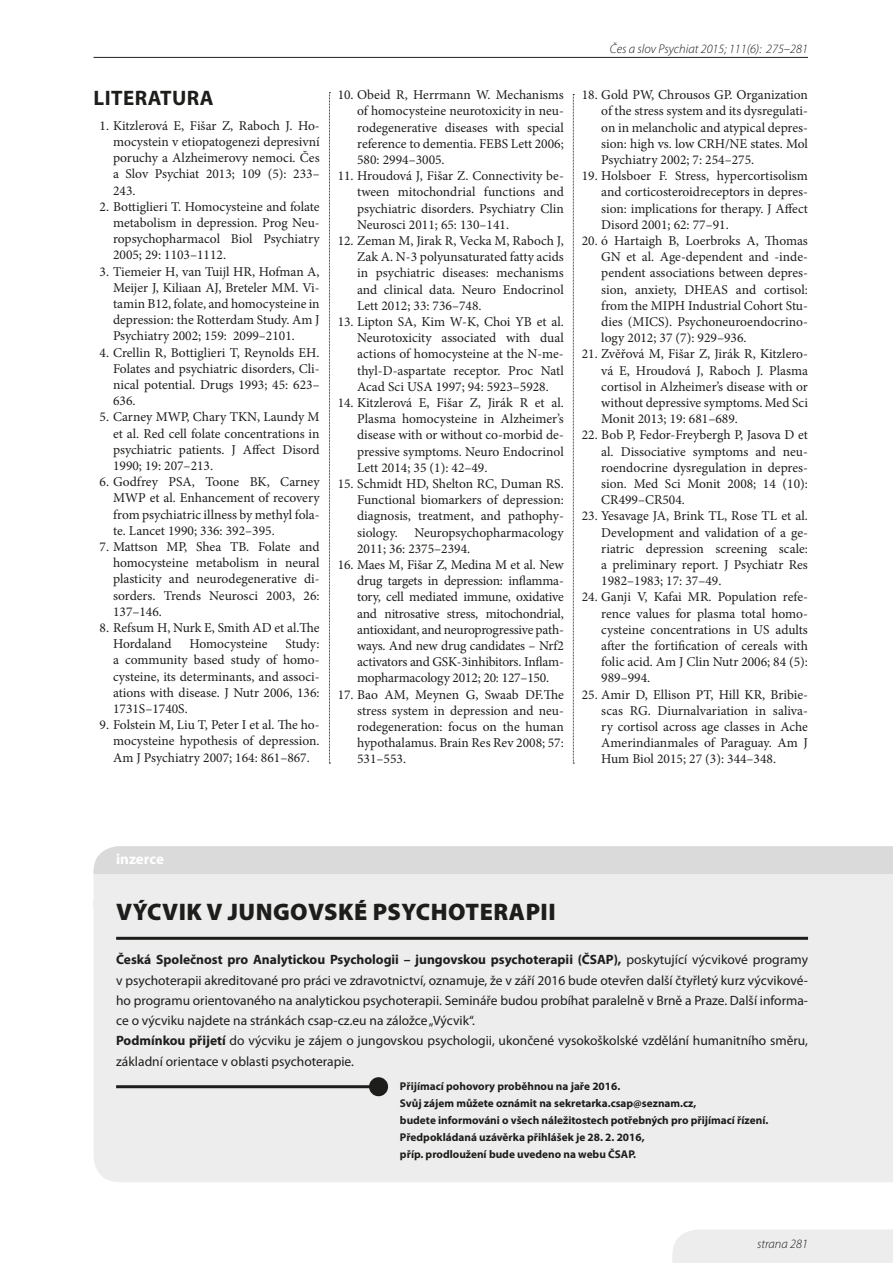
<style>
.page{position:relative;width:893px;height:1263px;background:#fff}
.page>*{position:absolute;margin:0;border:0;box-sizing:border-box;transform-origin:0 0}
.t1{font:900 24px "Myriad Pro";letter-spacing:.02em;color:#1d1d1b}
.t2{font:700 21px "Myriad Pro";letter-spacing:.025em;color:#1d1d1b}
.t3{font:700 15px "Myriad Pro";letter-spacing:-.005em;color:#fff}
.t4{font:13.5px/16.2px "Minion Pro";color:#1d1d1b;text-align:justify}
.t5{font:13.5px/20.2px "Myriad Pro";color:#1d1d1b}
.t6{font:italic 300 12.75px "Myriad Pro";color:#1d1d1b}
.t7{font:700 11.25px/16.8px "Myriad Pro";color:#1d1d1b}
.s1{font-weight:700}
</style>
<div class="page">
<div style="left:672px;top:1230px;width:221px;height:33px;background:#ededed"></div>
<hr style="left:94px;top:57px;width:714px;height:1px;background:#1d1d1b">
<svg style="left:329px;top:92px;width:1px;height:672px"></svg>
<svg style="left:573px;top:94px;width:1px;height:670px"></svg>
<div style="left:94px;top:909px;width:799px;height:273px;background:#ededed"></div>
<svg style="left:94px;top:846px;width:799px;height:63px;background:#e4e4e4"></svg>
<hr style="left:116px;top:937px;width:692px;height:3px;background:#1d1d1b">
<hr style="left:116px;top:1085px;width:257px;height:3px;background:#1d1d1b">
<div style="left:369px;top:1077px;width:19px;height:19px;background:#1d1d1b;border-radius:50%"></div>
<h2 class="t2" style="left:94px;top:84px;width:122px">Literatura</h2>
<p class="t4" style="left:113px;top:117px;width:208px;text-indent:-14px">1. Kitzlerová E, Fišar Z, Raboch J. Ho&shy;mocystein v etiopatogenezi depresivní poruchy a Alzheimerovy nemoci. Čes a Slov Psychiat 2013; 109 (5): 233– 243.</p>
<p class="t4" style="left:113px;top:198px;width:208px;text-indent:-14px">2. Bottiglieri T. Homocysteine and folate metabolism in depression. Prog Neu&shy;ropsychopharmacol Biol Psychiatry 2005; 29: 1103–1112.</p>
<p class="t4" style="left:113px;top:263px;width:208px;text-indent:-14px">3. Tiemeier H, van Tuijl HR, Hofman A, Meijer J, Kiliaan AJ, Breteler MM. Vi&shy;tamin B12, folate, and homocysteine in depression: the Rotterdam Study. Am J Psychiatry 2002; 159: 2099–2101.</p>
<p class="t4" style="left:113px;top:344px;width:208px;text-indent:-14px">4. Crellin R, Bottiglieri T, Reynolds EH.<br>Folates and psychiatric disorders, Cli&shy;nical potential. Drugs 1993; 45: 623– 636.</p>
<p class="t4" style="left:113px;top:409px;width:208px;text-indent:-14px">5. Carney MWP, Chary TKN, Laundy M et al. Red cell folate concentrations in psychiatric patients. J Affect Disord 1990; 19: 207–213.</p>
<p class="t4" style="left:113px;top:474px;width:208px;text-indent:-14px">6. Godfrey PSA, Toone BK, Carney MWP et al. Enhancement of recovery from psychiatric illness by methyl fola&shy;te. Lancet 1990; 336: 392–395.</p>
<p class="t4" style="left:113px;top:539px;width:208px;text-indent:-14px">7. Mattson MP, Shea TB. Folate and homocysteine metabolism in neural plasticity and neurodegenerative di&shy;sorders. Trends Neurosci 2003, 26:<br>137–146.</p>
<p class="t4" style="left:113px;top:620px;width:208px;text-indent:-14px">8. Refsum H, Nurk E, Smith AD et al.The<br>Hordaland</p>
<p class="t4" style="left:113px;top:636px;width:208px;text-indent:173px">Study: a community based study of homo&shy;cysteine, its determinants, and associ&shy;ations with disease. J Nutr 2006, 136:<br>1731S–1740S.</p>
<p class="t4" style="left:113px;top:717px;width:208px;text-indent:-14px">9. Folstein M, Liu T, Peter I et al. The ho&shy;mocysteine hypothesis of depression.<br>Am J Psychiatry 2007; 164: 861–867.</p>
<p class="t4" style="left:189px;top:636px;width:80px">Homocysteine</p>
<p class="t4" style="left:357px;top:87px;width:208px;text-indent:-19px">10. Obeid R, Herrmann W. Mechanisms of homocysteine neurotoxicity in neu&shy;rodegenerative diseases with special reference to dementia. FEBS Lett 2006; 580: 2994–3005.</p>
<p class="t4" style="left:357px;top:168px;width:208px;text-indent:-19px">11. Hroudová J, Fišar Z. Connectivity be&shy;tween mitochondrial functions and psychiatric disorders. Psychiatry Clin Neurosci 2011; 65: 130–141.</p>
<p class="t4" style="left:357px;top:233px;width:208px;text-indent:-19px">12. Zeman M, Jirak R, Vecka M, Raboch J, Zak A. N-3 polyunsaturated fatty acids in psychiatric diseases: mechanisms and clinical data. Neuro Endocrinol Lett 2012; 33: 736–748.</p>
<p class="t4" style="left:357px;top:314px;width:208px;text-indent:-19px">13. Lipton SA, Kim W-K, Choi YB et al.<br>Neurotoxicity associated with dual actions of homocysteine at the N-me&shy;thyl-D-aspartate receptor. Proc Natl Acad Sci USA 1997; 94: 5923–5928.</p>
<p class="t4" style="left:357px;top:395px;width:208px;text-indent:-19px">14. Kitzlerová E, Fišar Z, Jirák R et al.<br>Plasma homocysteine in Alzheimer’s disease with or without co-morbid de&shy;pressive symptoms. Neuro Endocrinol Lett 2014; 35 (1): 42–49.</p>
<p class="t4" style="left:357px;top:476px;width:208px;text-indent:-19px">15. Schmidt HD, Shelton RC, Duman RS.<br>Functional biomarkers of depression: diagnosis, treatment, and pathophy&shy;siology. Neuropsychopharmacology 2011; 36: 2375–2394.</p>
<p class="t4" style="left:357px;top:557px;width:208px;text-indent:-19px">16. Maes M, Fišar Z, Medina M et al. New drug targets in depression: inflamma&shy;tory, cell mediated immune, oxidative and nitrosative stress, mitochondrial, antioxidant, and neuroprogressive path&shy;ways. And new drug candidates – Nrf2 activators and GSK-3inhibitors. Inflam&shy;mopharmacology 2012; 20: 127–150.</p>
<p class="t4" style="left:357px;top:686px;width:208px;text-indent:-19px">17. Bao AM, Meynen G, Swaab DF.The stress system in depression and neu&shy;rodegeneration: focus on the human hypothalamus. Brain Res Rev 2008; 57:<br>531–553.</p>
<p class="t6" style="left:610px;top:42px;width:199px">Čes a slov Psychiat 2015; 111(6): 275–281</p>
<p class="t4" style="left:601px;top:87px;width:208px;text-indent:-19px">18. Gold PW, Chrousos GP. Organization of the stress system and its dysregulati&shy;on in melancholic and atypical depres&shy;sion: high vs. low CRH/NE states. Mol Psychiatry 2002; 7: 254–275.</p>
<p class="t4" style="left:601px;top:168px;width:208px;text-indent:-19px">19. Holsboer F. Stress, hypercortisolism and corticosteroidreceptors in depres&shy;sion: implications for therapy. J Affect Disord 2001; 62: 77–91.</p>
<p class="t4" style="left:601px;top:233px;width:208px;text-indent:-19px">20. ó Hartaigh B, Loerbroks A, Thomas GN et al. Age-dependent and -inde&shy;pendent associations between depres&shy;sion, anxiety, DHEAS and cortisol: from the MIPH Industrial Cohort Stu&shy;dies (MICS). Psychoneuroendocrino&shy;logy 2012; 37 (7): 929–936.</p>
<p class="t4" style="left:601px;top:346px;width:208px;text-indent:-19px">21. Zvěřová M, Fišar Z, Jirák R, Kitzlero&shy;vá E, Hroudová J, Raboch J. Plasma cortisol in Alzheimer’s disease with or without depressive symptoms. Med Sci Monit 2013; 19: 681–689.</p>
<p class="t4" style="left:601px;top:427px;width:208px;text-indent:-19px">22. Bob P, Fedor-Freybergh P, Jasova D et al. Dissociative symptoms and neu&shy;roendocrine dysregulation in depres&shy;sion. Med Sci Monit 2008; 14 (10):<br>CR499–CR504.</p>
<p class="t4" style="left:601px;top:508px;width:208px;text-indent:-19px">23. Yesavage JA, Brink TL, Rose TL et al.<br>Development and validation of a ge&shy;riatric depression screening scale: a preliminary report. J Psychiatr Res 1982–1983; 17: 37–49.</p>
<p class="t4" style="left:601px;top:589px;width:208px;text-indent:-19px">24. Ganji V, Kafai MR. Population refe&shy;rence values for plasma total homo&shy;cysteine concentrations in US adults after the fortification of cereals with folic acid. Am J Clin Nutr 2006; 84 (5):<br>989–994.</p>
<p class="t4" style="left:601px;top:686px;width:208px;text-indent:-19px">25. Amir D, Ellison PT, Hill KR, Bribie&shy;scas RG. Diurnalvariation in saliva&shy;ry cortisol across age classes in Ache Amerindianmales of Paraguay. Am J Hum Biol 2015; 27 (3): 344–348.</p>
<p class="t3" style="left:116px;top:849px;width:49px">inzerce</p>
<h1 class="t1" style="left:116px;top:898px;width:441px">VÝCVIK V JUNGOVSKÉ PSYCHOTERAPII</h1>
<p class="t5" style="left:116px;top:949px;width:693px"><span class="s1">Česká Společnost pro Analytickou Psychologii – jungovskou psychoterapii (ČSAP),</span> poskytující výcvikové programy v psychoterapii akreditované pro práci ve zdravotnictví, oznamuje, že v září 2016 bude otevřen další čtyřletý kurz výcvikové&shy;ho programu orientovaného na analytickou psychoterapii. Semináře budou probíhat paralelně v Brně a Praze. Další informa&shy;ce o výcviku najdete na stránkách csap-cz.eu na záložce „Výcvik“.<br><span class="s1">Podmínkou přijetí</span> do výcviku je zájem o jungovskou psychologii, ukončené vysokoškolské vzdělání humanitního směru, základní orientace v oblasti psychoterapie.</p>
<p class="t7" style="left:400px;top:1078px;width:370px">Přijímací pohovory proběhnou na jaře 2016.<br>Svůj zájem můžete oznámit na sekretarka.csap@seznam.cz,<br>budete informováni o všech náležitostech potřebných pro přijímací řízení.<br>Předpokládaná uzávěrka přihlášek je 28. 2. 2016,<br>příp. prodloužení bude uvedeno na webu ČSAP.</p>
<p class="t6" style="left:757px;top:1237px;width:52px">strana 281</p>
</div>
